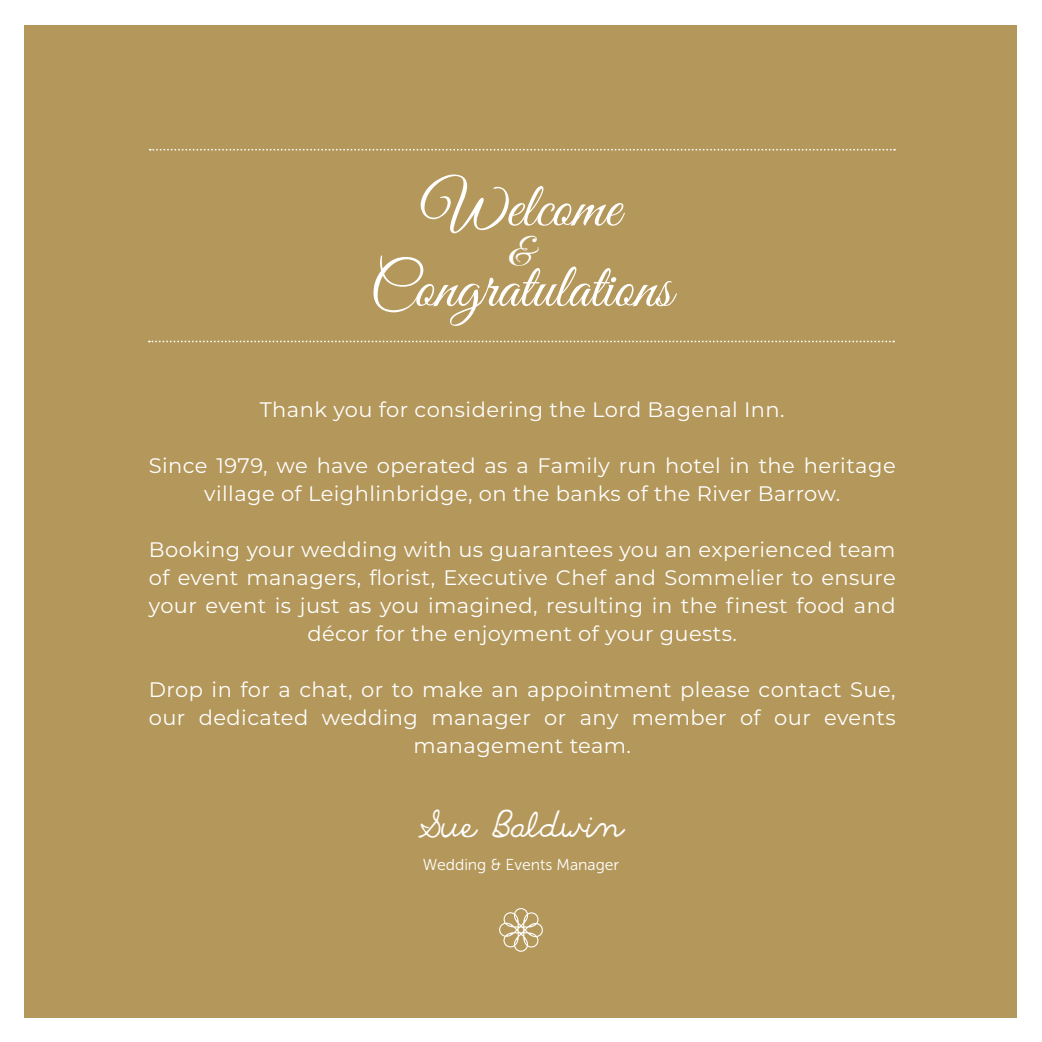
<style>
.page{position:relative;width:1042px;height:1042px;background:#fff}
.page>*{position:absolute;margin:0;border:0;box-sizing:border-box;transform-origin:0 0}
.t1{font:63px "Great Vibes";color:#fff}
.t2{font:40.25px "Great Vibes";color:#fff}
.t3{font:31.5px "The Only Exception";color:#fff}
.t4{font:21px/28px "Montserrat";letter-spacing:.02em;color:#fff;text-align:center}
.t5{font:15.75px "Museo Sans 300";color:#fff}
</style>
<div class="page">
<div style="left:25px;top:25px;width:992px;height:992px;background:#b4975a"></div>
<svg style="left:499px;top:908px;width:44px;height:44px"></svg>
<svg style="left:150px;top:149px;width:745px;height:2px"></svg>
<svg style="left:149px;top:341px;width:745px;height:1px"></svg>
<h1 class="t1" style="left:422px;top:172px;width:200px">Welcome</h1>
<h2 class="t2" style="left:509px;top:230px;width:26px">&amp;</h2>
<h1 class="t1" style="left:370px;top:252px;width:304px">Congratulations</h1>
<p class="t4" style="left:260px;top:395px;width:526px">Thank you for considering the Lord Bagenal Inn.</p>
<p class="t4" style="left:149px;top:451px;width:748px">Since 1979, we have operated as a Family run hotel in the heritage village of Leighlinbridge, on the banks of the River Barrow.</p>
<p class="t4" style="left:149px;top:535px;width:748px">Booking your wedding with us guarantees you an experienced team of event managers, florist, Executive Chef and Sommelier to ensure your event is just as you imagined, resulting in the finest food and décor for the enjoyment of your guests.</p>
<p class="t4" style="left:149px;top:675px;width:748px">Drop in for a chat, or to make an appointment please contact Sue, our dedicated wedding manager or any member of our events management team.</p>
<h3 class="t3" style="left:418px;top:808px;width:207px">Sue Baldwin</h3>
<p class="t5" style="left:423px;top:856px;width:198px">Wedding &amp; Events Manager</p>
</div>
